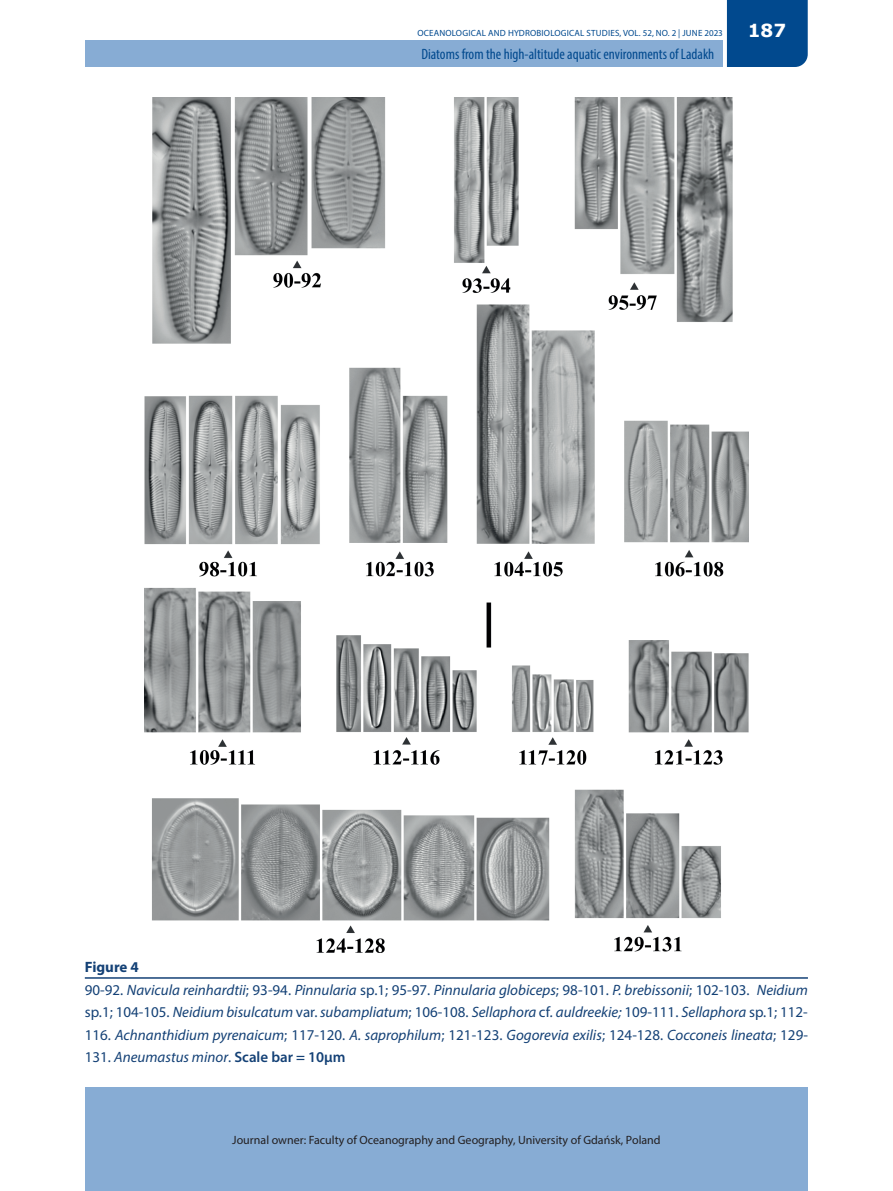
<style>
.page{position:relative;width:893px;height:1191px;background:#fff}
.page>*{position:absolute;margin:0;border:0;box-sizing:border-box;transform-origin:0 0}
.t1{font:700 18px "Verdana";color:#fff}
.t2{font:italic 15px/22.5px "Myriad Pro";color:#144176}
.t3{font:condensed 15px "Myriad Pro";color:#01498e}
.t4{font:12px "Myriad Pro";color:#231f20}
.t5{font:9px "Myriad Pro";letter-spacing:.02em;color:#01498e}
.s1{font-weight:700;font-style:normal}
.s2{font-style:normal}
.s3{font-weight:600;font-style:normal}
</style>
<div class="page">
<div style="left:85px;top:40px;width:637px;height:27px;background:#87acd4"></div>
<div style="left:85px;top:1087px;width:723px;height:104px;background:#87acd4"></div>
<div style="left:727px;top:0;width:81px;height:67px;background:#01498e"></div>
<img style="left:144px;top:98px;width:605px;height:854px">
<hr style="left:85px;top:977px;width:723px;height:1px;background:#144176">
<p class="t5" style="left:417px;top:28px;width:307px">OCEANOLOGICAL AND HYDROBIOLOGICAL STUDIES, VOL. 52, NO. 2 | JUNE 2023</p>
<p class="t3" style="left:421px;top:45px;width:294px">Diatoms from the high-altitude aquatic environments of Ladakh</p>
<p class="t1" style="left:748px;top:18px;width:40px">187</p>
<p class="t2" style="left:85px;top:955px;width:725px"><span class="s1">Figure 4<br></span><span class="s2">90-92.</span> Navicula reinhardtii<span class="s2">; 93-94.</span> Pinnularia <span class="s2">sp.1; 95-97.</span> Pinnularia globiceps<span class="s2">; 98-101.</span> P. brebissonii<span class="s2">; 102-103.</span> Neidium <span class="s2">sp.1; 104-105.</span> Neidium bisulcatum <span class="s2">var.</span> subampliatum<span class="s2">; 106-108.</span> Sellaphora <span class="s2">cf</span>. auldreekie; <span class="s2">109-111.</span> Sellaphora <span class="s2">sp.1; 112- 116.</span> Achnanthidium pyrenaicum<span class="s2">; 117-120.</span> A. saprophilum<span class="s2">; 121-123.</span> Gogorevia exilis<span class="s2">; 124-128.</span> Cocconeis lineata<span class="s2">; 129- 131.</span> Aneumastus minor<span class="s2">.</span> <span class="s3">Scale bar = 10μm</span></p>
<p class="t4" style="left:232px;top:1132px;width:430px">Journal owner: Faculty of Oceanography and Geography, University of Gdańsk, Poland</p>
</div>
